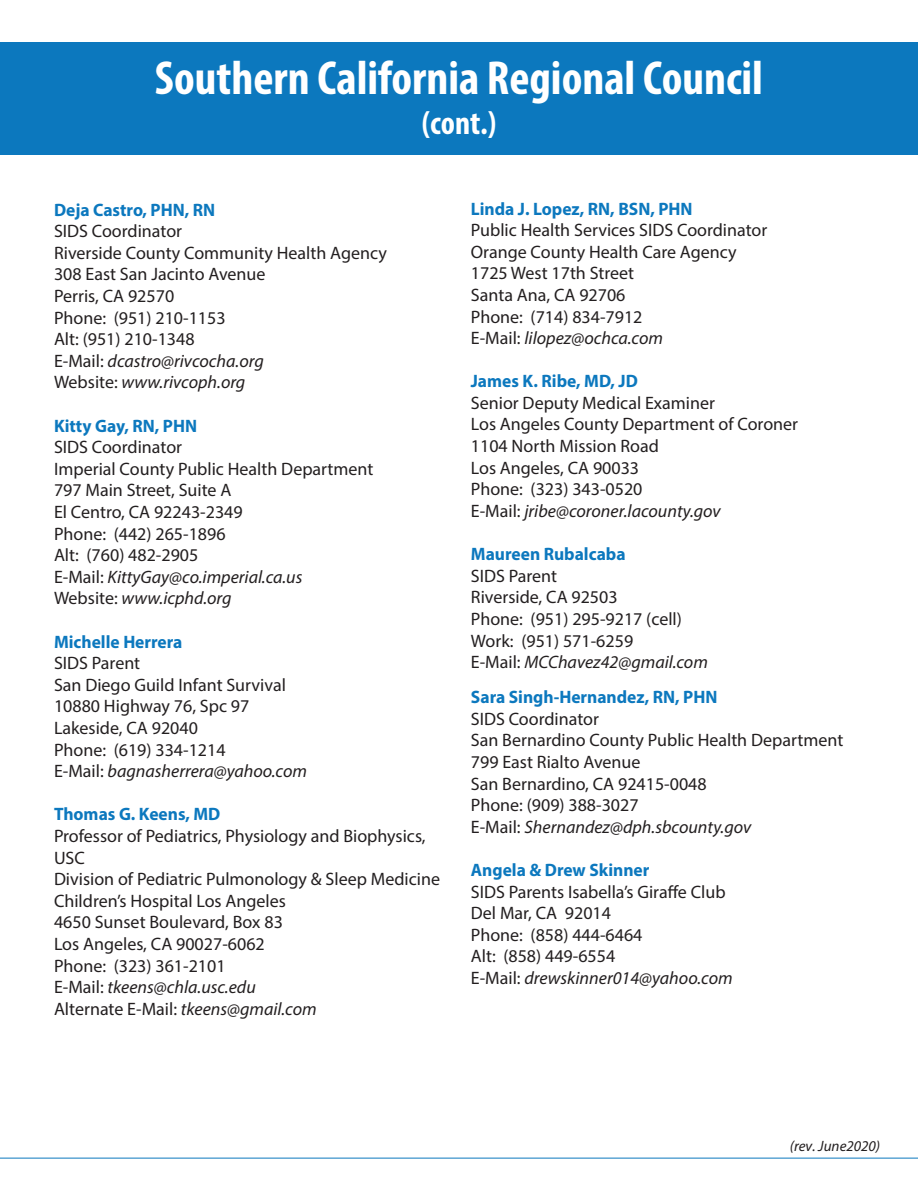
<style>
.page{position:relative;width:918px;height:1188px;background:#fff}
.page>*{position:absolute;margin:0;border:0;box-sizing:border-box;transform-origin:0 0}
.t1{font:700 condensed 48px "Myriad Pro";color:#fff}
.t2{font:700 condensed 33px "Myriad Pro";color:#fff}
.LISTING_TEXT{font:18px/21.6px "Myriad Pro";color:#231f20}
.LISTING_TEXT-2{font:italic 18px "Myriad Pro";color:#231f20}
.t3{font:700 18px "Myriad Pro";color:#0c78be}
.LAST_LINE{font:italic 18px "Myriad Pro";color:#231f20}
.t4{font:italic 15px "Myriad Pro";color:#231f20}
.s1{font-style:normal}
.s2{font-style:italic}
</style>
<div class="page">
<div style="left:0;top:42px;width:918px;height:112px;background:#0c78be"></div>
<hr style="left:0;top:1158px;width:918px;height:1px;background:#0c78be">
<h1 class="t1" style="left:155px;top:48px;width:610px">Southern California Regional Council</h1>
<h1 class="t2" style="left:422px;top:103px;width:76px">(cont.)</h1>
<h3 class="t3" style="left:54px;top:198px;width:163px">Deja Castro, PHN, RN</h3>
<p class="LISTING_TEXT" style="left:54px;top:220px;width:130px">SIDS Coordinator</p>
<p class="LISTING_TEXT" style="left:54px;top:242px;width:335px">Riverside County Community Health Agency</p>
<p class="LISTING_TEXT" style="left:54px;top:263px;width:213px">308 East San Jacinto Avenue</p>
<p class="LISTING_TEXT" style="left:54px;top:285px;width:122px">Perris, CA 92570</p>
<p class="LISTING_TEXT" style="left:54px;top:306px;width:173px">Phone: (951) 210-1153</p>
<p class="LISTING_TEXT" style="left:54px;top:328px;width:142px">Alt: (951) 210-1348</p>
<p class="LISTING_TEXT-2" style="left:54px;top:350px;width:211px"><span class="s1">E-Mail:</span> dcastro@rivcocha.org</p>
<p class="LISTING_TEXT-2" style="left:54px;top:371px;width:193px"><span class="s1">Website:</span> www.rivcoph.org</p>
<h3 class="t3" style="left:54px;top:414px;width:145px">Kitty Gay, RN, PHN</h3>
<p class="LISTING_TEXT" style="left:54px;top:436px;width:130px">SIDS Coordinator</p>
<p class="LISTING_TEXT" style="left:54px;top:458px;width:321px">Imperial County Public Health Department</p>
<p class="LISTING_TEXT" style="left:54px;top:479px;width:179px">797 Main Street, Suite A</p>
<p class="LISTING_TEXT" style="left:54px;top:501px;width:190px">El Centro, CA 92243-2349</p>
<p class="LISTING_TEXT" style="left:54px;top:522px;width:173px">Phone: (442) 265-1896</p>
<p class="LISTING_TEXT" style="left:54px;top:544px;width:146px">Alt: (760) 482-2905</p>
<p class="LISTING_TEXT-2" style="left:54px;top:566px;width:250px"><span class="s1">E-Mail:</span> KittyGay@co.imperial.ca.us</p>
<p class="LISTING_TEXT-2" style="left:54px;top:587px;width:179px"><span class="s1">Website:</span> www.icphd.org</p>
<h3 class="t3" style="left:54px;top:630px;width:130px">Michelle Herrera</h3>
<p class="LISTING_TEXT" style="left:54px;top:652px;width:88px">SIDS Parent</p>
<p class="LISTING_TEXT" style="left:54px;top:674px;width:233px">San Diego Guild Infant Survival</p>
<p class="LISTING_TEXT" style="left:54px;top:695px;width:197px">10880 Highway 76, Spc 97</p>
<p class="LISTING_TEXT" style="left:54px;top:717px;width:145px">Lakeside, CA 92040</p>
<p class="LISTING_TEXT" style="left:54px;top:738px;width:173px">Phone: (619) 334-1214</p>
<p class="LISTING_TEXT-2" style="left:54px;top:760px;width:255px"><span class="s1">E-Mail:</span> bagnasherrera@yahoo.com</p>
<h3 class="t3" style="left:54px;top:803px;width:168px">Thomas G. Keens, MD</h3>
<p class="LISTING_TEXT" style="left:54px;top:825px;width:373px">Professor of Pediatrics, Physiology and Biophysics,<br>USC</p>
<p class="LISTING_TEXT" style="left:54px;top:868px;width:388px">Division of Pediatric Pulmonology &amp; Sleep Medicine</p>
<p class="LISTING_TEXT" style="left:54px;top:890px;width:233px">Children’s Hospital Los Angeles</p>
<p class="LISTING_TEXT" style="left:54px;top:911px;width:230px">4650 Sunset Boulevard, Box 83</p>
<p class="LISTING_TEXT" style="left:54px;top:933px;width:212px">Los Angeles, CA 90027-6062</p>
<p class="LISTING_TEXT" style="left:54px;top:954px;width:173px">Phone: (323) 361-2101</p>
<p class="LISTING_TEXT-2" style="left:54px;top:976px;width:203px"><span class="s1">E-Mail:</span> tkeens@chla.usc.edu</p>
<p class="LISTING_TEXT" style="left:54px;top:998px;width:264px">Alternate E-Mail: <span class="s2">tkeens@gmail.com</span></p>
<h3 class="t3" style="left:471px;top:197px;width:223px">Linda J. Lopez, RN, BSN, PHN</h3>
<p class="LISTING_TEXT" style="left:471px;top:219px;width:298px">Public Health Services SIDS Coordinator</p>
<p class="LISTING_TEXT" style="left:471px;top:241px;width:267px">Orange County Health Care Agency</p>
<p class="LISTING_TEXT" style="left:471px;top:262px;width:165px">1725 West 17th Street</p>
<p class="LISTING_TEXT" style="left:471px;top:284px;width:156px">Santa Ana, CA 92706</p>
<p class="LISTING_TEXT" style="left:471px;top:305px;width:173px">Phone: (714) 834-7912</p>
<p class="LISTING_TEXT-2" style="left:471px;top:327px;width:194px"><span class="s1">E-Mail:</span> lilopez@ochca.com</p>
<h3 class="t3" style="left:471px;top:369px;width:169px">James K. Ribe, MD, JD</h3>
<p class="LISTING_TEXT" style="left:471px;top:392px;width:246px">Senior Deputy Medical Examiner</p>
<p class="LISTING_TEXT" style="left:471px;top:413px;width:329px">Los Angeles County Department of Coroner</p>
<p class="LISTING_TEXT" style="left:471px;top:435px;width:190px">1104 North Mission Road</p>
<p class="LISTING_TEXT" style="left:471px;top:457px;width:170px">Los Angeles, CA 90033</p>
<p class="LISTING_TEXT" style="left:471px;top:478px;width:173px">Phone: (323) 343-0520</p>
<p class="LISTING_TEXT-2" style="left:471px;top:500px;width:251px"><span class="s1">E-Mail:</span> jribe@coroner.lacounty.gov</p>
<h3 class="t3" style="left:471px;top:542px;width:156px">Maureen Rubalcaba</h3>
<p class="LISTING_TEXT" style="left:471px;top:565px;width:88px">SIDS Parent</p>
<p class="LISTING_TEXT" style="left:471px;top:586px;width:148px">Riverside, CA 92503</p>
<p class="LISTING_TEXT" style="left:471px;top:608px;width:213px">Phone: (951) 295-9217 (cell)</p>
<p class="LISTING_TEXT" style="left:471px;top:629px;width:164px">Work: (951) 571-6259</p>
<p class="LAST_LINE" style="left:471px;top:651px;width:239px"><span class="s1">E-Mail:</span> MCChavez42@gmail.com</p>
<h3 class="t3" style="left:471px;top:685px;width:248px">Sara Singh-Hernandez, RN, PHN</h3>
<p class="LISTING_TEXT" style="left:471px;top:708px;width:130px">SIDS Coordinator</p>
<p class="LISTING_TEXT" style="left:471px;top:729px;width:374px">San Bernardino County Public Health Department</p>
<p class="LISTING_TEXT" style="left:471px;top:751px;width:171px">799 East Rialto Avenue</p>
<p class="LISTING_TEXT" style="left:471px;top:772px;width:237px">San Bernardino, CA 92415-0048</p>
<p class="LISTING_TEXT" style="left:471px;top:794px;width:169px">Phone: (909) 388-3027</p>
<p class="LISTING_TEXT-2" style="left:471px;top:816px;width:282px"><span class="s1">E-Mail:</span> Shernandez@dph.sbcounty.gov</p>
<h3 class="t3" style="left:471px;top:858px;width:180px">Angela &amp; Drew Skinner</h3>
<p class="LISTING_TEXT" style="left:471px;top:880px;width:256px">SIDS Parents Isabella’s Giraffe Club</p>
<p class="LISTING_TEXT" style="left:471px;top:902px;width:142px">Del Mar, CA 92014</p>
<p class="LISTING_TEXT" style="left:471px;top:924px;width:173px">Phone: (858) 444-6464</p>
<p class="LISTING_TEXT" style="left:471px;top:945px;width:146px">Alt: (858) 449-6554</p>
<p class="LISTING_TEXT-2" style="left:471px;top:967px;width:263px"><span class="s1">E-Mail:</span> drewskinner014@yahoo.com</p>
<p class="t4" style="left:790px;top:1136px;width:92px">(rev. June2020)</p>
</div>
